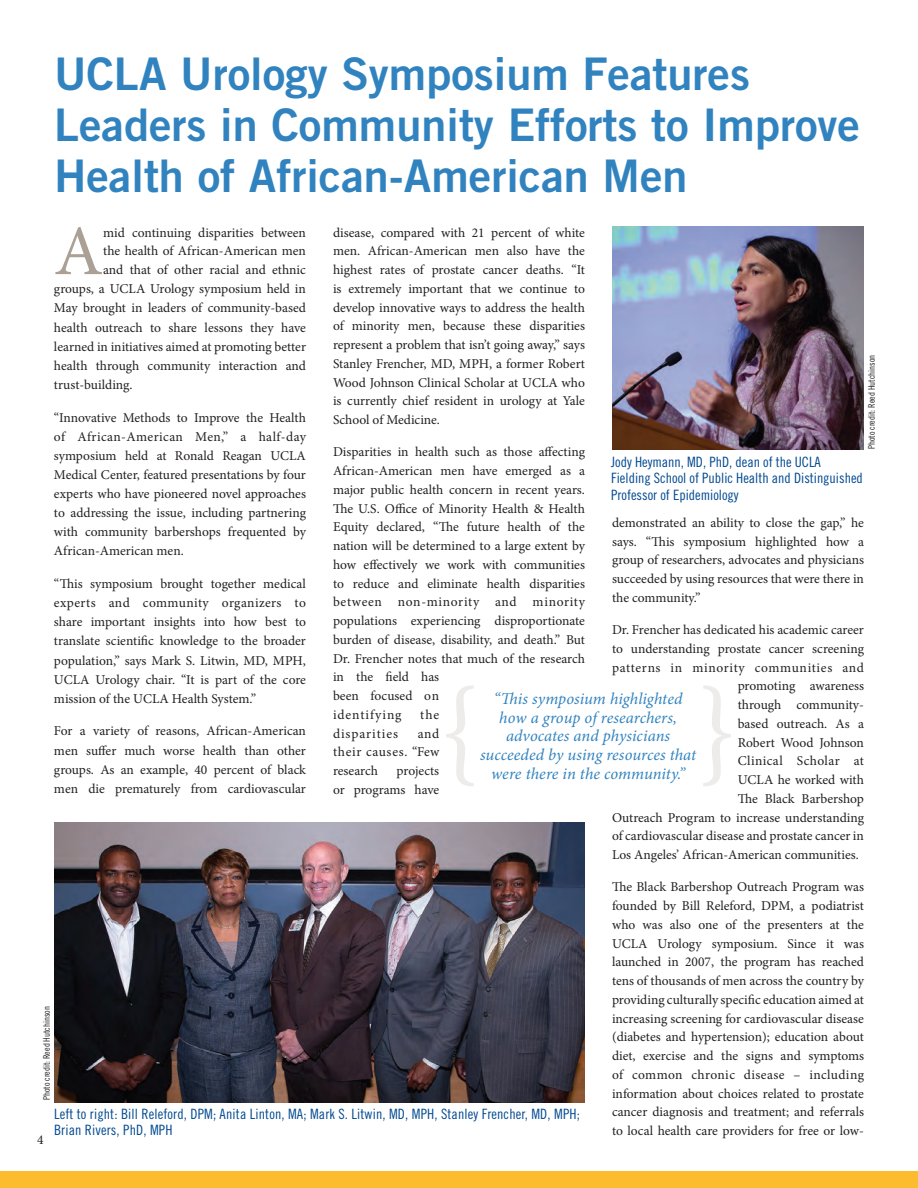
<style>
.page{position:relative;width:918px;height:1188px;background:#fff}
.page>*{position:absolute;margin:0;border:0;box-sizing:border-box;transform-origin:0 0}
.t1{font:71.25px "Minion Pro";color:#aba095}
.t2{font:45px/51px "Trade Gothic Bold Two";color:#3183bf}
.t3{font:italic 16.5px/18.8px "Minion Pro";color:#3183bf;text-align:center}
.t4{font:14.25px/16.5px "Trade Gothic Cond Eighteen";color:#014990}
.t5{font:13.5px/18.8px "Minion Pro";color:#231f20;text-align:justify}
.t6{font:13.5px "Minion Pro";letter-spacing:.05em;color:#231f20}
.t7{font:13.5px "Minion Pro";letter-spacing:.03em;color:#231f20}
.t8{font:13.5px "Minion Pro";letter-spacing:.07em;color:#231f20}
.t9{font:9px "Trade Gothic Cond Eighteen";color:#231f20}
</style>
<div class="page">
<div style="left:0;top:1171px;width:918px;height:17px;background:#fdbb2e"></div>
<img style="left:54px;top:823px;width:531px;height:279px">
<img style="left:612px;top:227px;width:252px;height:222px">
<svg style="left:703px;top:685px;width:28px;height:101px"></svg>
<svg style="left:446px;top:685px;width:28px;height:101px"></svg>
<p class="t2" style="left:54px;top:48px;width:807px">UCLA Urology Symposium Features<br>Leaders in Community Efforts to Improve<br>Health of African-American Men</p>
<p class="t5" style="left:333px;top:223px;width:254px">disease, compared with 21 percent of white men. African-American men also have the highest rates of prostate cancer deaths. “It is extremely important that we continue to develop innovative ways to address the health of minority men, because these disparities represent a problem that isn’t going away,” says Stanley Frencher, MD, MPH, a former Robert Wood Johnson Clinical Scholar at UCLA who is currently chief resident in urology at Yale School of Medicine.</p>
<p class="t5" style="left:333px;top:443px;width:254px;text-align:left">Disparities in health such as those affecting African-American men have emerged as a major public health concern in recent years.<br>The U.S. Office of Minority Health &amp; Health Equity declared, “The future health of the nation will be determined to a large extent by how effectively we work with communities to reduce and eliminate health disparities between non-minority and minority populations experiencing disproportionate burden of disease, disability, and death.” But Dr. Frencher notes that much of the research in the field has<br>been focused on<br>identifying</p>
<p class="t1" style="left:54px;top:204px;width:51px">A</p>
<p class="t5" style="left:103px;top:223px;width:204px">mid continuing disparities between</p>
<p class="t5" style="left:103px;top:242px;width:204px">the health of African-American men</p>
<p class="t5" style="left:103px;top:260px;width:204px">and that of other racial and ethnic</p>
<p class="t5" style="left:54px;top:280px;width:253px">groups, a UCLA Urology symposium held in</p>
<p class="t5" style="left:54px;top:299px;width:254px">May brought in leaders of community-based</p>
<p class="t5" style="left:54px;top:318px;width:253px">health outreach to share lessons they have</p>
<p class="t5" style="left:54px;top:337px;width:254px">learned in initiatives aimed at promoting better</p>
<p class="t5" style="left:54px;top:356px;width:253px">health through community interaction and</p>
<p class="t5" style="left:54px;top:375px;width:80px">trust-building.</p>
<p class="t5" style="left:54px;top:408px;width:254px;line-height:19.2px">“Innovative Methods to Improve the Health of African-American Men,” a half-day symposium held at Ronald Reagan UCLA Medical Center, featured presentations by four experts who have pioneered novel approaches to addressing the issue, including partnering with community barbershops frequented by African-American men.</p>
<p class="t5" style="left:54px;top:574px;width:254px;line-height:19.2px">“This symposium brought together medical experts and community organizers to share important insights into how best to translate scientific knowledge to the broader population,” says Mark S. Litwin, MD, MPH, UCLA Urology chair. “It is part of the core mission of the UCLA Health System.”</p>
<p class="t5" style="left:54px;top:722px;width:254px;line-height:19.2px">For a variety of reasons, African-American men suffer much worse health than other groups. As an example, 40 percent of black men die prematurely from cardiovascular</p>
<p class="t9" style="left:866px;top:449px;width:96px;rotate:-90deg">Photo credit: Reed Hutchinson</p>
<p class="t4" style="left:611px;top:453px;width:253px">Jody Heymann, MD, PhD, dean of the UCLA<br>Fielding School of Public Health and Distinguished<br>Professor of Epidemiology</p>
<p class="t5" style="left:612px;top:513px;width:254px">demonstrated an ability to close the gap,” he says. “This symposium highlighted how a group of researchers, advocates and physicians succeeded by using resources that were there in the community.”</p>
<p class="t5" style="left:612px;top:620px;width:253px">Dr. Frencher has dedicated his academic career</p>
<p class="t5" style="left:612px;top:639px;width:253px">to understanding prostate cancer screening</p>
<p class="t6" style="left:612px;top:658px;width:253px">patterns in minority communities and</p>
<p class="t5" style="left:738px;top:677px;width:128px">promoting awareness</p>
<p class="t5" style="left:738px;top:695px;width:128px">through community-</p>
<p class="t5" style="left:738px;top:714px;width:128px">based outreach. As a</p>
<p class="t5" style="left:738px;top:733px;width:128px">Robert Wood Johnson</p>
<p class="t7" style="left:738px;top:752px;width:128px">Clinical Scholar at</p>
<p class="t5" style="left:738px;top:770px;width:128px">UCLA he worked with</p>
<p class="t5" style="left:738px;top:789px;width:128px">The Black Barbershop</p>
<p class="t5" style="left:612px;top:808px;width:254px">Outreach Program to increase understanding</p>
<p class="t5" style="left:612px;top:827px;width:253px">of cardiovascular disease and prostate cancer in</p>
<p class="t5" style="left:612px;top:845px;width:248px">Los Angeles’ African-American communities.</p>
<p class="t5" style="left:612px;top:878px;width:254px">The Black Barbershop Outreach Program was founded by Bill Releford, DPM, a podiatrist who was also one of the presenters at the UCLA Urology symposium. Since it was launched in 2007, the program has reached tens of thousands of men across the country by providing culturally specific education aimed at increasing screening for cardiovascular disease (diabetes and hypertension); education about diet, exercise and the signs and symptoms of common chronic disease – including information about choices related to prostate cancer diagnosis and treatment; and referrals to local health care providers for free or low-</p>
<p class="t3" style="left:480px;top:689px;width:218px">“This symposium highlighted how a group of researchers, advocates and physicians succeeded by using resources that were there in the community.”</p>
<p class="t5" style="left:420px;top:705px;width:20px">the</p>
<p class="t5" style="left:333px;top:724px;width:108px;text-indent:85px">and their causes. “Few research</p>
<p class="t8" style="left:333px;top:724px;width:67px">disparities</p>
<p class="t5" style="left:333px;top:762px;width:108px;text-align:right">projects<br>or programs have</p>
<p class="t9" style="left:41px;top:1100px;width:96px;rotate:-90deg">Photo credit: Reed Hutchinson</p>
<p class="t4" style="left:54px;top:1105px;width:527px">Left to right: Bill Releford, DPM; Anita Linton, MA; Mark S. Litwin, MD, MPH, Stanley Frencher, MD, MPH;<br>Brian Rivers, PhD, MPH</p>
<p class="t5" style="left:37px;top:1130px;width:8px">4</p>
</div>
